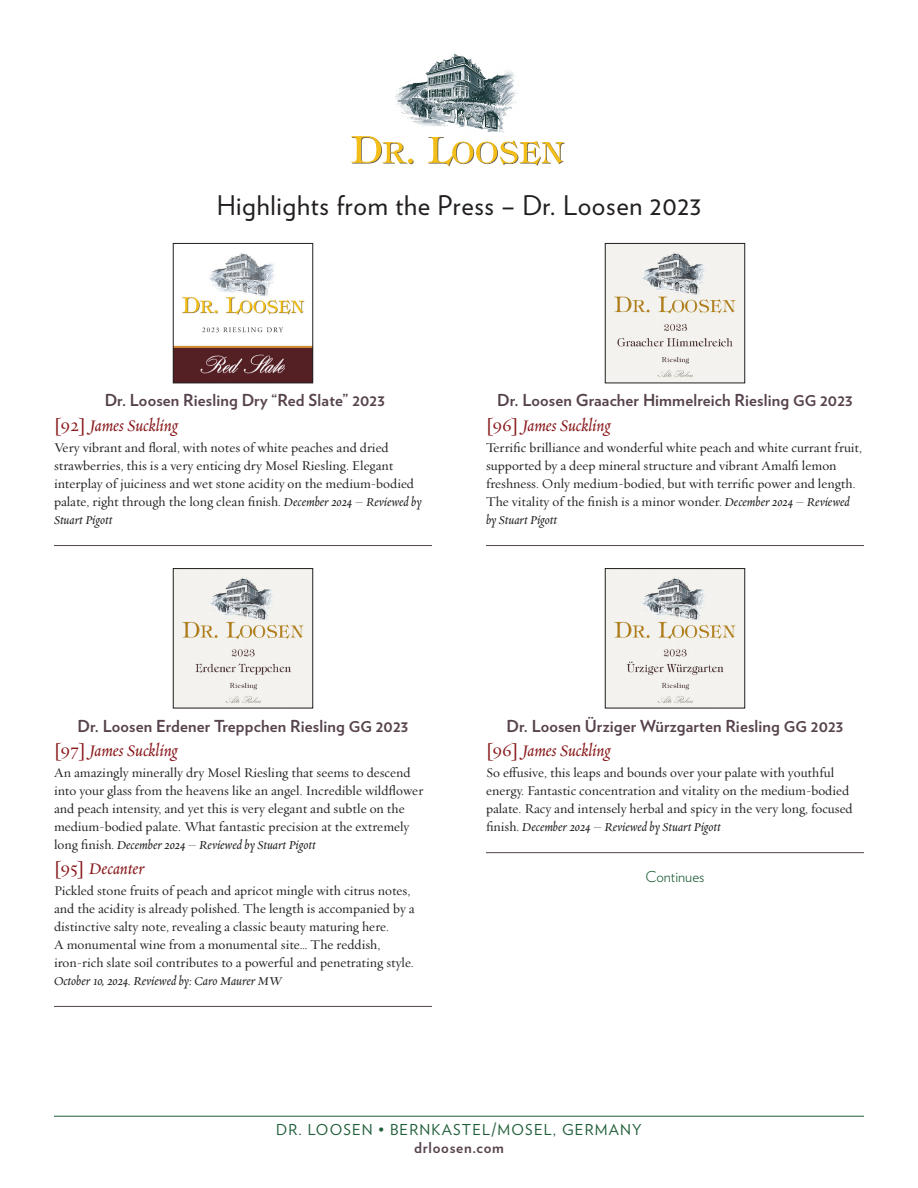
<style>
.page{position:relative;width:918px;height:1188px;background:#fff}
.page>*{position:absolute;margin:0;border:0;box-sizing:border-box;transform-origin:0 0}
.Press_Notes_Main_Headline{font:27px "Verlag";letter-spacing:.025em;color:#231f20}
.Press_Review_Head{font:italic 18px "Requiem Text";color:#88181b}
.Wine_Head{font:700 16.5px "Verlag";letter-spacing:.01em;color:#57434d}
.t1{font:15px "Verlag";letter-spacing:.08em;color:#1f5d38}
.t2{font:700 15px "Verlag";letter-spacing:.05em;color:#57434d}
.Continues{font:300 15px "Verlag";color:#1f5d38}
.Praise_Text-Requiem{font:13.5px/18px "Requiem Text";color:#231f20}
.s1{font-style:normal}
.s2{font-style:italic}
.s3{font-family:"Verlag Bold SC900";font-weight:400;font-size:14.85px}
</style>
<div class="page">
<hr style="left:54px;top:1116px;width:810px;height:1px;background:#1f5d38">
<svg style="left:351px;top:136px;width:63px;height:28px"></svg>
<svg style="left:428px;top:137px;width:137px;height:29px"></svg>
<img style="left:395px;top:53px;width:124px;height:80px">
<hr style="left:54px;top:545px;width:378px;height:1px;background:#57434d">
<hr style="left:54px;top:1006px;width:378px;height:1px;background:#57434d">
<img style="left:175px;top:253px;width:136px;height:128px">
<div style="left:173px;top:243px;width:140px;height:140px;border:1px solid #231f20"></div>
<img style="left:175px;top:570px;width:136px;height:136px">
<div style="left:173px;top:568px;width:140px;height:140px;border:1px solid #231f20"></div>
<hr style="left:486px;top:545px;width:378px;height:1px;background:#57434d">
<hr style="left:486px;top:852px;width:378px;height:1px;background:#57434d">
<img style="left:607px;top:245px;width:136px;height:136px">
<div style="left:605px;top:243px;width:140px;height:140px;border:1px solid #231f20"></div>
<img style="left:607px;top:570px;width:136px;height:136px">
<div style="left:605px;top:568px;width:140px;height:140px;border:1px solid #231f20"></div>
<p class="Press_Notes_Main_Headline" style="left:217px;top:185px;width:486px">Highlights from the Press – Dr. Loosen 2023</p>
<p class="Wine_Head" style="left:105px;top:387px;width:282px">Dr. Loosen Riesling Dry “Red Slate” 2023</p>
<p class="Press_Review_Head" style="left:54px;top:415px;width:126px"><span class="s1">[92]</span> James Suckling</p>
<p class="Praise_Text-Requiem" style="left:54px;top:438px;width:369px">Very vibrant and floral, with notes of white peaches and dried strawberries, this is a very enticing dry Mosel Riesling. Elegant interplay of juiciness and wet stone acidity on the medium-bodied palate, right through the long clean finish. <span class="s2">December 2024 – Reviewed by Stuart Pigott</span></p>
<p class="Wine_Head" style="left:497px;top:387px;width:357px">Dr. Loosen Graacher Himmelreich Riesling <span class="s3">gg</span> 2023</p>
<p class="Press_Review_Head" style="left:486px;top:415px;width:126px"><span class="s1">[96]</span> James Suckling</p>
<p class="Praise_Text-Requiem" style="left:486px;top:438px;width:378px">Terrific brilliance and wonderful white peach and white currant fruit, supported by a deep mineral structure and vibrant Amalfi lemon freshness. Only medium-bodied, but with terrific power and length.<br>The vitality of the finish is a minor wonder. <span class="s2">December 2024 – Reviewed by Stuart Pigott</span></p>
<p class="Wine_Head" style="left:78px;top:713px;width:332px">Dr. Loosen Erdener Treppchen Riesling <span class="s3">gg</span> 2023</p>
<p class="Press_Review_Head" style="left:54px;top:740px;width:125px"><span class="s1">[97]</span> James Suckling</p>
<p class="Praise_Text-Requiem" style="left:54px;top:763px;width:371px">An amazingly minerally dry Mosel Riesling that seems to descend into your glass from the heavens like an angel. Incredible wildflower and peach intensity, and yet this is very elegant and subtle on the medium-bodied palate. What fantastic precision at the extremely long finish. <span class="s2">December 2024 – Reviewed by Stuart Pigott</span></p>
<p class="Press_Review_Head" style="left:54px;top:857px;width:92px"><span class="s1">[95]</span> Decanter</p>
<p class="Praise_Text-Requiem" style="left:54px;top:881px;width:362px">Pickled stone fruits of peach and apricot mingle with citrus notes, and the acidity is already polished. The length is accompanied by a distinctive salty note, revealing a classic beauty maturing here.<br>A monumental wine from a monumental site… The reddish, iron-rich slate soil contributes to a powerful and penetrating style.<br><span class="s2">October 10, 2024. Reviewed by: Caro Maurer MW</span></p>
<p class="Wine_Head" style="left:506px;top:713px;width:339px">Dr. Loosen Ürziger Würzgarten Riesling <span class="s3">gg</span> 2023</p>
<p class="Press_Review_Head" style="left:486px;top:740px;width:126px"><span class="s1">[96]</span> James Suckling</p>
<p class="Praise_Text-Requiem" style="left:486px;top:763px;width:368px">So effusive, this leaps and bounds over your palate with youthful energy. Fantastic concentration and vitality on the medium-bodied palate. Racy and intensely herbal and spicy in the very long, focused finish. <span class="s2">December 2024 – Reviewed by Stuart Pigott</span></p>
<p class="Continues" style="left:645px;top:865px;width:61px">Continues</p>
<p class="t1" style="left:276px;top:1118px;width:367px">DR. LOOSEN • BERNKASTEL/MOSEL, GERMANY</p>
<p class="t2" style="left:414px;top:1135px;width:91px">drloosen.com</p>
</div>
